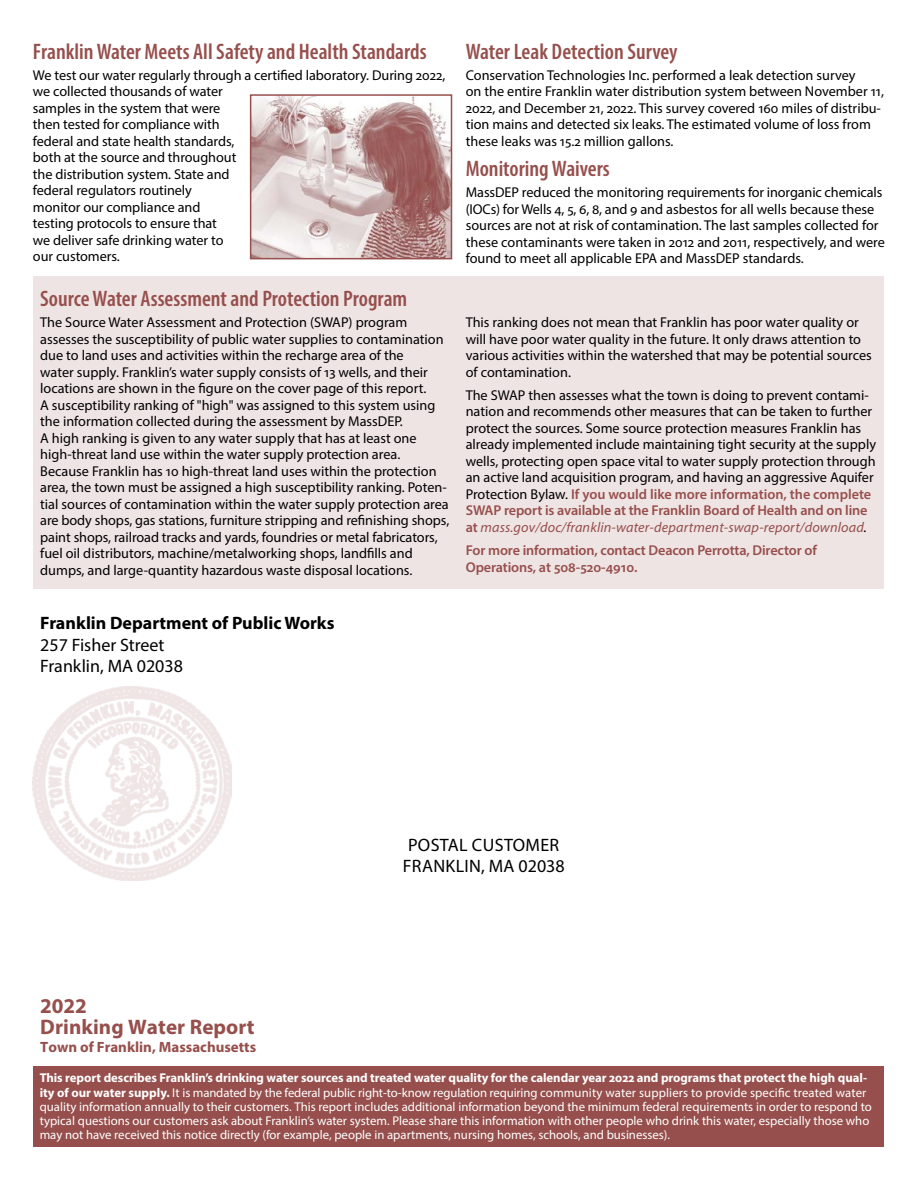
<style>
.page{position:relative;width:918px;height:1188px;background:#fff}
.page>*{position:absolute;margin:0;border:0;box-sizing:border-box;transform-origin:0 0}
.t1{font:600 condensed 22.5px "Myriad Pro";color:#964f4c}
.t2{font:700 21.15px/21.1px "Myriad Pro";letter-spacing:.005em;color:#964f4c}
.t3{font:18px/21.6px "Myriad Pro";letter-spacing:.005em;color:#000}
.t4{font:700 18px "Myriad Pro";color:#000}
.t5{font:700 15px "Myriad Pro";color:#964f4c}
.t6{font:14.25px/16.5px "Myriad Pro";color:#000}
.t7{font:600 14.25px/16.5px "Myriad Pro";letter-spacing:-.01em;color:#964f4c}
.t8{font:12.75px/14.2px "Myriad Pro";color:#fff}
.t9{font:700 12.75px "Myriad Pro";letter-spacing:-.005em;color:#fff}
.s1{font-weight:600;color:#964f4c}
.s2{font-style:italic;color:#964f4c}
.s3{font-style:italic}
.s4{font-weight:700}
</style>
<div class="page">
<div style="left:33px;top:1066px;width:850px;height:80px;background:#964f4c"></div>
<img style="left:33px;top:686px;width:198px;height:194px">
<div style="left:33px;top:276px;width:850px;height:313px;background:#efe4e4"></div>
<img style="left:252px;top:96px;width:198px;height:161px">
<div style="left:250px;top:94px;width:202px;height:165px;border:1px solid #964f4c"></div>
<h1 class="t1" style="left:33px;top:37px;width:395px">FranklinWater Meets All Safety and Health Standards</h1>
<p class="t6" style="left:33px;top:67px;width:414px">We test our water regularly through a certified laboratory. During 2022, we collected thousands of water<br>samples in the system that were<br>then tested for compliance with<br>federal and state health standards,<br>both at the source and throughout<br>the distribution system. State and<br>federal regulators routinely<br>monitor our compliance and<br>testing protocols to ensure that<br>we deliver safe drinking water to<br>our customers.</p>
<h1 class="t1" style="left:40px;top:285px;width:369px">SourceWater Assessment and Protection Program</h1>
<p class="t6" style="left:40px;top:314px;width:405px">The Source Water Assessment and Protection (SWAP) program assesses the susceptibility of public water supplies to contamination due to land uses and activities within the recharge area of the<br>water supply. Franklins’ water supply consists of 13 wells, and their locations are shown in the figure on the cover page of this report.<br>A susceptibility ranking of "high" was assigned to this system using the information collected during the assessment by MassDEP.<br>A high ranking is given to any water supply that has at least one high-threat land use within the water supply protection area.<br>Because Franklin has 10 high-threat land uses within the protection</p>
<p class="t6" style="left:40px;top:495px;width:410px">tial sources of contamination within the water supply protection area</p>
<p class="t6" style="left:40px;top:479px;width:408px">area, the town must be assigned a high susceptibility ranking. Poten-</p>
<p class="t6" style="left:40px;top:512px;width:411px">are body shops, gas stations, furniture stripping and refinishing shops, paint shops, railroad tracks and yards, foundries or metal fabricators, fuel oil distributors, machine/metalworking shops, landfills and dumps, and large-quantity hazardous waste disposal locations.</p>
<p class="t4" style="left:40px;top:611px;width:296px">Franklin Department of Public Works</p>
<p class="t3" style="left:40px;top:634px;width:144px">257 Fisher Street<br>Franklin, MA 02038</p>
<h1 class="t1" style="left:466px;top:37px;width:213px">Water Leak Detection Survey</h1>
<p class="t6" style="left:466px;top:67px;width:420px">Conservation Technologies Inc. performed a leak detection survey<br>on the entire Franklin water distribution system between November 11,</p>
<p class="t6" style="left:466px;top:116px;width:407px">tion mains and detected six leaks. The estimated volume of loss from</p>
<p class="t6" style="left:466px;top:100px;width:417px">2022, and December 21, 2022. This survey covered 160 miles of distribu-</p>
<p class="t6" style="left:466px;top:133px;width:209px">these leaks was 15.2 million gallons.</p>
<h1 class="t1" style="left:466px;top:155px;width:146px">MonitoringWaivers</h1>
<p class="t6" style="left:466px;top:184px;width:421px">MassDEP reduced the monitoring requirements for inorganic chemicals (IOCs) for Wells 4, 5, 6, 8, and 9 and asbestos for all wells because these sources are not at risk of contamination. The last samples collected for these contaminants were taken in 2012 and 2011, respectively, and were found to meet all applicable EPA and MassDEP standards.</p>
<p class="t6" style="left:466px;top:314px;width:408px">This ranking does not mean that Franklin has poor water quality or will have poor water quality in the future It. only draws attention to various activities within the watershed that may be potential sources of contamination.</p>
<p class="t6" style="left:466px;top:403px;width:408px">nation and recommends other measures that can be taken to further</p>
<p class="t6" style="left:466px;top:387px;width:405px">The SWAP then assesses what the town is doing to prevent contami-</p>
<p class="t6" style="left:466px;top:420px;width:412px">protect the sources. Some source protection measures Franklin has already implemented include maintaining tight security at the supply wells, protecting open space vital to water supply protection through an active land acquisition program, and having an aggressive Aquifer Protection Bylaw <span class="s1">If</span>. <span class="s1">you would like more information, the complete SWAP report is available at the Franklin Board of Health and on line at</span> <span class="s2">mass.gov/doc/franklin-water-department-swap-report/download</span><span class="s3">.</span></p>
<p class="t7" style="left:466px;top:542px;width:353px">For more information, contact Deacon Perrotta, Director of<br>Operations, at 508-520-4910.</p>
<h2 class="t2" style="left:40px;top:995px;width:216px">2022<br>Drinking Water Report</h2>
<p class="t5" style="left:40px;top:1037px;width:218px">Town of Franklin, Massachusetts</p>
<p class="t3" style="left:403px;top:833px;width:164px">POSTAL CUSTOMER<br>FRANKLIN, MA 02038</p>
<p class="t9" style="left:40px;top:1070px;width:829px">This report describes Franklins’ drinking water sources and treated water quality for the calendar year 2022 and programs that protect the high qual-</p>
<p class="t8" style="left:40px;top:1099px;width:834px">quality information annually to their customers. This report includes additional information beyond the minimum federal requirements in order to respond to typical questions our customers ask about Franklins’ water system. Please share this information with other people who drink this water, especially those who may not have received this notice directly (for example, people in apartments, nursing homes, schools, and businesses .(</p>
<p class="t8" style="left:40px;top:1085px;width:828px"><span class="s4">ity of our water supply</span> isIt<span class="s4">.</span> mandated by the federal public right-to-know regulation requiring community water suppliers to provide specific treated water</p>
</div>
